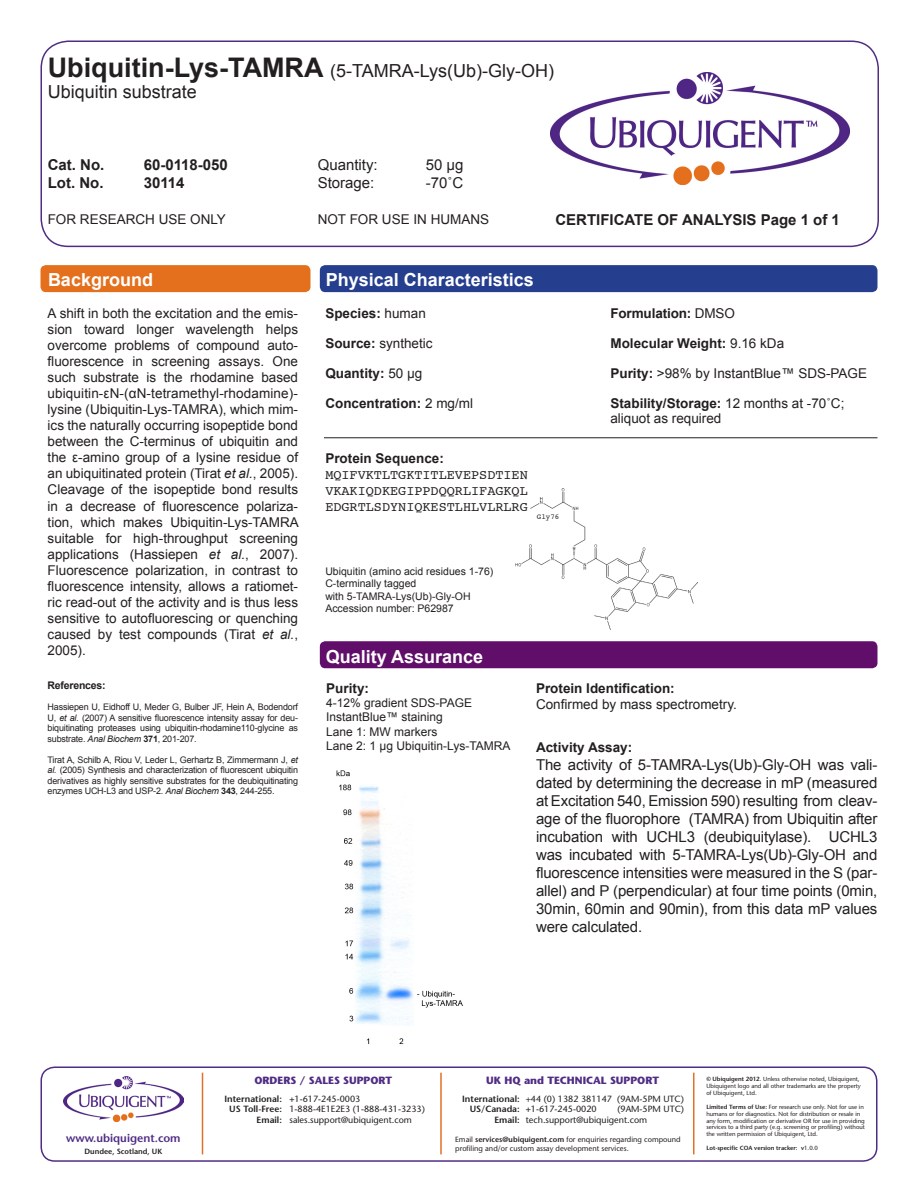
<style>
.page{position:relative;width:918px;height:1188px;background:#fff}
.page>*{position:absolute;margin:0;border:0;box-sizing:border-box;transform-origin:0 0}
.t1{font:18px "Arial";color:#231f20}
.t2{font:700 18px "Arial";color:#fff}
.t3{font:15px/18px "Arial";letter-spacing:-.01em;color:#231f20;text-align:justify}
.t4{font:700 15px "Arial";color:#231f20}
.t5{font:13.5px/16px "Arial";color:#231f20;text-align:justify}
.t6{font:700 13.5px "Arial";color:#231f20}
.t7{font:13.5px/16.2px "Courier";color:#231f20;text-align:justify}
.t8{font:12px/14.4px "Arial";color:#231f20}
.t9{font:600 11.4px "Stone Sans";color:#502d84}
.t10{font:10.5px/12.6px "Arial";color:#231f20}
.t11{font:700 10.5px "Stone Sans";color:#502d84}
.t12{font:700 10.5px "Arial";letter-spacing:-.02em;color:#231f20}
.t13{font:9px/10.5px "Arial";letter-spacing:-.02em;color:#231f20;text-align:justify}
.t14{font:9px/10.8px "Stone Sans";color:#231f20}
.t15{font:600 9px "Stone Sans";color:#231f20}
.t16{font:7.5px/9px "Stone Sans";color:#231f20}
.t17{font:600 7.5px "Stone Sans";color:#231f20}
.t18{font:7.5px "Courier";color:#231f20}
.t19{font:6px/6.9px "Stone Sans";color:#231f20}
.t20{font:600 6px "Stone Sans";color:#231f20}
.s1{font-weight:700;font-size:27px}
.s2{font-style:italic}
.s3{font-weight:700}
.s4{font-weight:400}
.s5{font-weight:600}
</style>
<div class="page">
<div style="left:40px;top:40px;width:839px;height:207px;border:2px solid #502d84;border-radius:27px"></div>
<img style="left:550px;top:73px;width:299px;height:112px">
<div style="left:40px;top:1066px;width:838px;height:96px;border:2px solid #502d84;border-radius:14px"></div>
<hr style="left:202px;top:1073px;width:1px;height:81px;background:#e37024">
<hr style="left:440px;top:1073px;width:2px;height:81px;background:#e37024">
<hr style="left:693px;top:1073px;width:1px;height:81px;background:#e37024">
<img style="left:64px;top:1077px;width:120px;height:44px">
<img style="left:515px;top:488px;width:183px;height:142px">
<img style="left:336px;top:770px;width:127px;height:274px">
<div style="left:41px;top:265px;width:269px;height:27px;background:#e4701e;border-radius:5px"></div>
<div style="left:320px;top:265px;width:557px;height:27px;background:#253f8e;border-radius:5px"></div>
<div style="left:320px;top:641px;width:557px;height:27px;background:#600e69;border-radius:5px"></div>
<hr style="left:324px;top:437px;width:554px;height:1px;background:#231f20">
<p class="t1" style="left:48px;top:59px;width:508px"><span class="s1">Ubiquitin-Lys-TAMRA</span> (5-TAMRA-Lys(Ub)-Gly-OH)</p>
<p class="t1" style="left:48px;top:80px;width:151px">Ubiquitin substrate</p>
<p class="t4" style="left:48px;top:155px;width:58px">Cat. No.</p>
<p class="t4" style="left:144px;top:155px;width:86px">60-0118-050</p>
<p class="t3" style="left:318px;top:156px;width:62px">Quantity:</p>
<p class="t3" style="left:426px;top:156px;width:39px">50 µg</p>
<p class="t4" style="left:48px;top:173px;width:57px">Lot. No.</p>
<p class="t4" style="left:144px;top:173px;width:42px">30114</p>
<p class="t3" style="left:318px;top:174px;width:58px">Storage:</p>
<p class="t3" style="left:426px;top:174px;width:39px">-70˚C</p>
<p class="t5" style="left:48px;top:212px;width:180px">FOR RESEARCH USE ONLY</p>
<p class="t5" style="left:318px;top:212px;width:173px">NOT FOR USE IN HUMANS</p>
<p class="t2" style="left:48px;top:268px;width:107px">Background</p>
<p class="t2" style="left:326px;top:268px;width:210px">Physical Characteristics</p>
<p class="t4" style="left:555px;top:209px;width:286px">CERTIFICATE OF ANALYSIS Page 1 of 1</p>
<p class="t5" style="left:48px;top:305px;width:253px">A shift in both the excitation and the emis&shy;sion toward longer wavelength helps overcome problems of compound auto&shy;fluorescence in screening assays. One such substrate is the rhodamine based ubiquitin-εN-(αN-tetramethyl-rhodamine)- lysine (Ubiquitin-Lys-TAMRA), which mim&shy;ics the naturally occurring isopeptide bond between the C-terminus of ubiquitin and the ε-amino group of a lysine residue of an ubiquitinated protein (Tirat <span class="s2">et al.</span>, 2005).<br>Cleavage of the isopeptide bond results in a decrease of fluorescence polariza&shy;tion, which makes Ubiquitin-Lys-TAMRA suitable for high-throughput screening applications (Hassiepen <span class="s2">et al.</span>, 2007).<br>Fluorescence polarization, in contrast to fluorescence intensity, allows a ratiomet&shy;ric read-out of the activity and is thus less sensitive to autofluorescing or quenching caused by test compounds (Tirat <span class="s2">et al.</span>, 2005).</p>
<p class="t12" style="left:48px;top:678px;width:60px">References:</p>
<p class="t13" style="left:48px;top:702px;width:252px">Hassiepen U, Eidhoff U, Meder G, Bulber JF, Hein A, Bodendorf U, <span class="s2">et al.</span> (2007) A sensitive fluorescence intensity assay for deu&shy;biquitinating proteases using ubiquitin-rhodamine110-glycine as substrate. <span class="s2">Anal Biochem</span> <span class="s3">371</span>, 201-207.</p>
<p class="t13" style="left:48px;top:754px;width:252px">Tirat A, Schilb A, Riou V, Leder L, Gerhartz B, Zimmermann J, <span class="s2">et al.</span> (2005) Synthesis and characterization of fluorescent ubiquitin derivatives as highly sensitive substrates for the deubiquitinating enzymes UCH-L3 and USP-2. <span class="s2">Anal Biochem</span> <span class="s3">343</span>, 244-255.</p>
<p class="t6" style="left:325px;top:304px;width:102px">Species: <span class="s4">human</span></p>
<p class="t5" style="left:325px;top:335px;width:109px"><span class="s3">Source:</span> synthetic</p>
<p class="t6" style="left:325px;top:364px;width:99px">Quantity: <span class="s4">50 μg</span></p>
<p class="t6" style="left:325px;top:394px;width:149px">Concentration: <span class="s4">2 mg/ml</span></p>
<p class="t6" style="left:325px;top:449px;width:120px">Protein Sequence:</p>
<p class="t7" style="left:325px;top:466px;width:204px">MQIFVKTLTGKTITLEVEPSDTIEN VKAKIQDKEGIPPDQQRLIFAGKQL EDGRTLSDYNIQKESTLHLVLRLRG</p>
<p class="t18" style="left:537px;top:510px;width:24px">Gly76</p>
<p class="t6" style="left:610px;top:304px;width:126px">Formulation: <span class="s4">DMSO</span></p>
<p class="t6" style="left:610px;top:334px;width:175px">Molecular Weight: <span class="s4">9.16 kDa</span></p>
<p class="t5" style="left:610px;top:365px;width:258px"><span class="s3">Purity:</span> &gt;98% by InstantBlue™ SDS-PAGE</p>
<p class="t5" style="left:610px;top:396px;width:236px;line-height:15px"><span class="s3">Stability/Storage:</span> 12 months at -70˚C; aliquot as required</p>
<p class="t10" style="left:325px;top:565px;width:170px">Ubiquitin (amino acid residues 1-76)</p>
<p class="t10" style="left:325px;top:577px;width:147px">C-terminally tagged<br>with 5-TAMRA-Lys(Ub)-Gly-OH</p>
<p class="t10" style="left:325px;top:603px;width:130px">Accession number: P62987</p>
<p class="t2" style="left:326px;top:644px;width:159px">Quality Assurance</p>
<p class="t6" style="left:326px;top:679px;width:44px">Purity:</p>
<p class="t8" style="left:326px;top:696px;width:147px">4-12% gradient SDS-PAGE</p>
<p class="t8" style="left:326px;top:710px;width:118px">InstantBlue™ staining</p>
<p class="t8" style="left:326px;top:724px;width:186px">Lane 1: MW markers<br>Lane 2: 1 µg Ubiquitin-Lys-TAMRA</p>
<p class="t6" style="left:536px;top:679px;width:140px">Protein Identification:</p>
<p class="t5" style="left:536px;top:696px;width:202px">Confirmed by mass spectrometry.</p>
<p class="t6" style="left:536px;top:739px;width:98px">Activity Assay:</p>
<p class="t3" style="left:536px;top:756px;width:343px">The activity of 5-TAMRA-Lys(Ub)-Gly-OH was vali&shy;dated by determining the decrease in mP (measured at Excitation 540, Emission 590) resulting from cleav&shy;age of the fluorophore (TAMRA) from Ubiquitin after incubation with UCHL3 (deubiquitylase). UCHL3 was incubated with 5-TAMRA-Lys(Ub)-Gly-OH and fluorescence intensities were measured in the S (par&shy;allel) and P (perpendicular) at four time points (0min, 30min, 60min and 90min), from this data mP values were calculated.</p>
<p class="t9" style="left:66px;top:1131px;width:116px">www.ubiquigent.com</p>
<p class="t17" style="left:85px;top:1147px;width:79px">Dundee, Scotland, UK</p>
<p class="t11" style="left:254px;top:1074px;width:139px">ORDERS / SALES SUPPORT</p>
<p class="t15" style="left:224px;top:1093px;width:138px">International: +<span class="s4">1-617-245-0003</span></p>
<p class="t14" style="left:229px;top:1104px;width:197px"><span class="s5">US Toll-Free:</span> 1-888-4E1E2E3 (1-888-431-3233)</p>
<p class="t14" style="left:257px;top:1115px;width:157px"><span class="s5">Email:</span> sales.support@ubiquigent.com</p>
<p class="t11" style="left:486px;top:1074px;width:174px">UK HQ and TECHNICAL SUPPORT</p>
<p class="t14" style="left:470px;top:1093px;width:216px;text-indent:-8px"><span class="s5">International:</span> +44 (0) 1382 381147 (9AM-5PM UTC)<br><span class="s5">US/Canada: +</span>1-617-245-0020</p>
<p class="t14" style="left:494px;top:1104px;width:191px;text-indent:123px">(9AM-5PM UTC)<br><span class="s5">Email:</span> tech.support@ubiquigent.com</p>
<p class="t16" style="left:455px;top:1134px;width:227px">Email <span class="s5">services@ubiquigent.com</span> for enquiries regarding compound profiling and/or custom assay development services.</p>
<p class="t19" style="left:706px;top:1076px;width:156px"><span class="s5">© Ubiquigent 2012</span>. Unless otherwise noted, Ubiquigent,<br>Ubiquigent logo and all other trademarks are the property of Ubiquigent, Ltd.</p>
<p class="t19" style="left:706px;top:1103px;width:160px"><span class="s5">Limited Terms of Use:</span> For research use only. Not for use in humans or for diagnostics. Not for distribution or resale in any form, modification or derivative OR for use in providing services to a third party (e.g. screening or profiling) without the written permission of Ubiquigent, Ltd.</p>
<p class="t20" style="left:706px;top:1144px;width:113px">Lot-specific COA version tracker: v<span class="s4">1.0.0</span></p>
</div>
